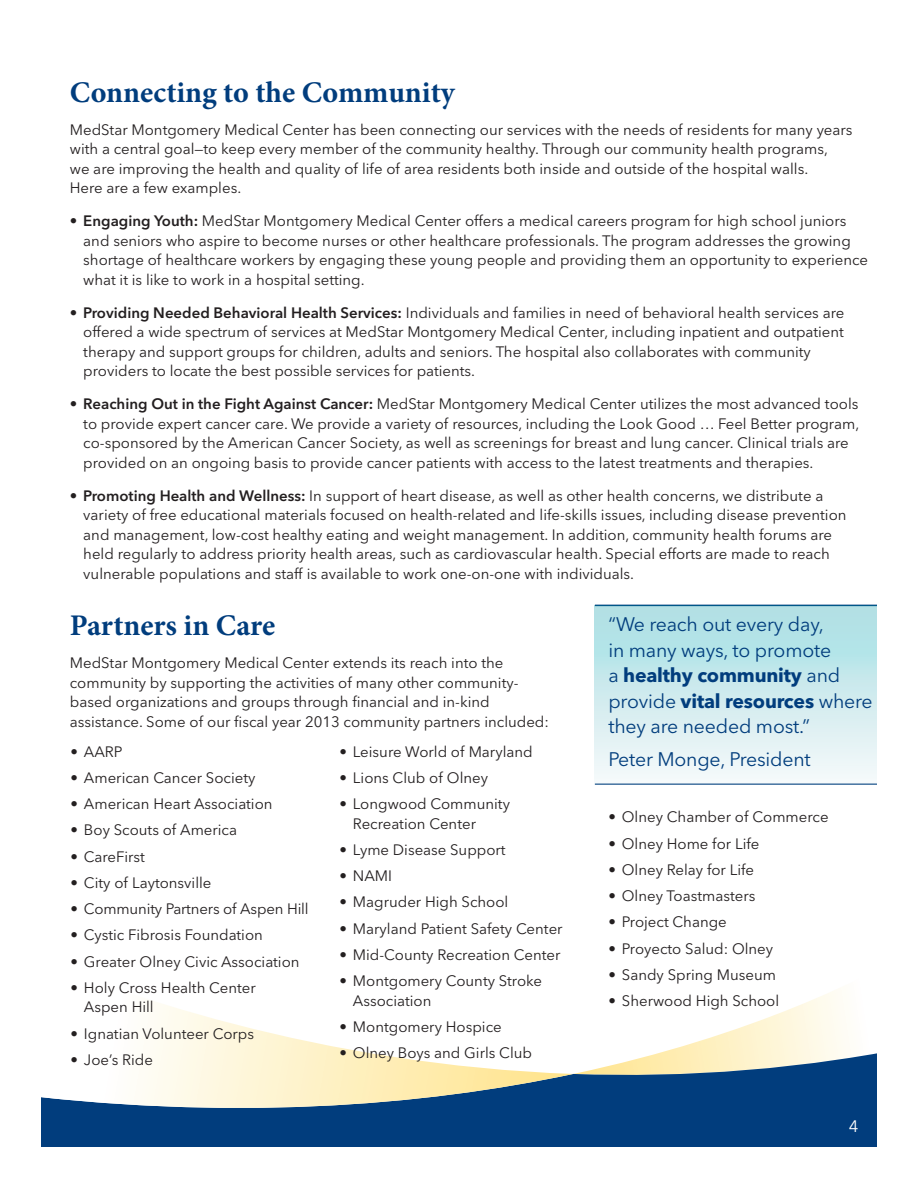
<style>
.page{position:relative;width:918px;height:1188px;background:#fff}
.page>*{position:absolute;margin:0;border:0;box-sizing:border-box;transform-origin:0 0}
.t1{font:700 30px "Minion Pro";color:#013d7d}
.t2{font:19.5px/25.5px "Avenir Next LT Pro";letter-spacing:-.01em;color:#013d7d}
.t3{font:16.5px "Avenir Next LT Pro";color:#fff}
.t4{font:15px/19.5px "Avenir Next LT Pro";color:#231f20}
.s1{font-weight:600}
.s2{font-weight:700}
</style>
<div class="page">
<svg style="left:694px;top:990px;width:151px;height:53px"></svg>
<svg style="left:41px;top:1043px;width:836px;height:104px;background:#2d5d8c"></svg>
<svg style="left:41px;top:1003px;width:532px;height:119px"></svg>
<hr style="left:595px;top:605px;width:294px;height:1px;background:#013d7d">
<hr style="left:595px;top:783px;width:294px;height:2px;background:#013d7d">
<div style="left:595px;top:606px;width:294px;height:178px;background:linear-gradient(to bottom,#a8dee3,#f6f9fa)"></div>
<div style="left:878px;top:0;width:40px;height:1188px;background:#fff"></div>
<h1 class="t1" style="left:70px;top:71px;width:386px">Connecting to the Community</h1>
<p class="t4" style="left:70px;top:120px;width:784px">MedStar Montgomery Medical Center has been connecting our services with the needs of residents for many years with a central goal—to keep every member of the community healthy. Through our community health programs,<br>we are improving the health and quality of life of area residents both inside and outside of the hospital walls.<br>Here are a few examples.</p>
<p class="t4" style="left:83px;top:211px;width:786px;text-indent:-14px">• <span class="s1">Engaging Youth:</span> MedStar Montgomery Medical Center offers a medical careers program for high school juniors and seniors who aspire to become nurses or other healthcare professionals. The program addresses the growing shortage of healthcare workers by engaging these young people and providing them an opportunity to experience what it is like to work in a hospital setting.</p>
<p class="t4" style="left:83px;top:303px;width:763px;text-indent:-14px">• <span class="s1">Providing Needed Behavioral Health Services:</span> Individuals and families in need of behavioral health services are offered a wide spectrum of services at MedStar Montgomery Medical Center, including inpatient and outpatient therapy and support groups for children, adults and seniors. The hospital also collaborates with community providers to locate the best possible services for patients.</p>
<p class="t4" style="left:83px;top:394px;width:778px;text-indent:-14px">• <span class="s1">Reaching Out in the Fight Against Cancer:</span> MedStar Montgomery Medical Center utilizes the most advanced tools to provide expert cancer care. We provide a variety of resources, including the Look Good … Feel Better program, co-sponsored by the American Cancer Society, as well as screenings for breast and lung cancer. Clinical trials are provided on an ongoing basis to provide cancer patients with access to the latest treatments and therapies.</p>
<p class="t4" style="left:83px;top:486px;width:765px;text-indent:-14px">• <span class="s1">Promoting Health and Wellness:</span> In support of heart disease, as well as other health concerns, we distribute a variety of free educational materials focused on health-related and life-skills issues, including disease prevention and management, low-cost healthy eating and weight management. In addition, community health forums are held regularly to address priority health areas, such as cardiovascular health. Special efforts are made to reach vulnerable populations and staff is available to work one-on-one with individuals.</p>
<h1 class="t1" style="left:70px;top:604px;width:207px">Partners in Care</h1>
<p class="t4" style="left:70px;top:653px;width:481px">MedStar Montgomery Medical Center extends its reach into the community by supporting the activities of many other community&shy;based organizations and groups through financial and in-kind assistance. Some of our fiscal year 2013 community partners included:</p>
<h2 class="t2" style="left:608px;top:612px;width:266px">“We reach out every day,<br>in many ways, to promote<br>a <span class="s2">healthy community</span> and provide <span class="s2">vital resources</span> where they are needed most.”</h2>
<h2 class="t2" style="left:608px;top:746px;width:204px">Peter Monge, President</h2>
<p class="t4" style="left:339px;top:742px;width:195px">• Leisure World of Maryland</p>
<p class="t4" style="left:339px;top:768px;width:150px">• Lions Club of Olney</p>
<p class="t4" style="left:353px;top:794px;width:159px;text-indent:-14px">• Longwood Community<br>Recreation Center</p>
<p class="t4" style="left:339px;top:840px;width:168px">• Lyme Disease Support</p>
<p class="t4" style="left:339px;top:866px;width:54px">• NAMI</p>
<p class="t4" style="left:339px;top:892px;width:170px">• Magruder High School</p>
<p class="t4" style="left:339px;top:919px;width:225px">• Maryland Patient Safety Center</p>
<p class="t4" style="left:339px;top:945px;width:223px">• Mid-County Recreation Center</p>
<p class="t4" style="left:353px;top:971px;width:191px;text-indent:-14px">• Montgomery County Stroke<br>Association</p>
<p class="t4" style="left:339px;top:1017px;width:164px">• Montgomery Hospice</p>
<p class="t4" style="left:339px;top:1043px;width:194px">• Olney Boys and Girls Club</p>
<p class="t4" style="left:70px;top:742px;width:54px">• AARP</p>
<p class="t4" style="left:70px;top:768px;width:186px">• American Cancer Society</p>
<p class="t4" style="left:70px;top:794px;width:204px">• American Heart Association</p>
<p class="t4" style="left:70px;top:820px;width:168px">• Boy Scouts of America</p>
<p class="t4" style="left:70px;top:847px;width:76px">• CareFirst</p>
<p class="t4" style="left:70px;top:873px;width:143px">• City of Laytonsville</p>
<p class="t4" style="left:70px;top:899px;width:240px">• Community Partners of Aspen Hill</p>
<p class="t4" style="left:70px;top:925px;width:194px">• Cystic Fibrosis Foundation</p>
<p class="t4" style="left:70px;top:952px;width:231px">• Greater Olney Civic Association</p>
<p class="t4" style="left:84px;top:978px;width:173px;text-indent:-14px">• Holy Cross Health Center<br>Aspen Hill</p>
<p class="t4" style="left:70px;top:1024px;width:185px">• Ignatian Volunteer Corps</p>
<p class="t4" style="left:70px;top:1050px;width:84px">• Joe’s Ride</p>
<p class="t4" style="left:608px;top:807px;width:222px">• Olney Chamber of Commerce</p>
<p class="t4" style="left:608px;top:834px;width:153px">• Olney Home for Life</p>
<p class="t4" style="left:608px;top:860px;width:147px">• Olney Relay for Life</p>
<p class="t4" style="left:608px;top:886px;width:149px">• Olney Toastmasters</p>
<p class="t4" style="left:608px;top:912px;width:120px">• Project Change</p>
<p class="t4" style="left:608px;top:939px;width:166px">• Proyecto Salud: Olney</p>
<p class="t4" style="left:608px;top:965px;width:169px">• Sandy Spring Museum</p>
<p class="t4" style="left:608px;top:991px;width:172px">• Sherwood High School</p>
<p class="t3" style="left:849px;top:1117px;width:11px">4</p>
</div>
